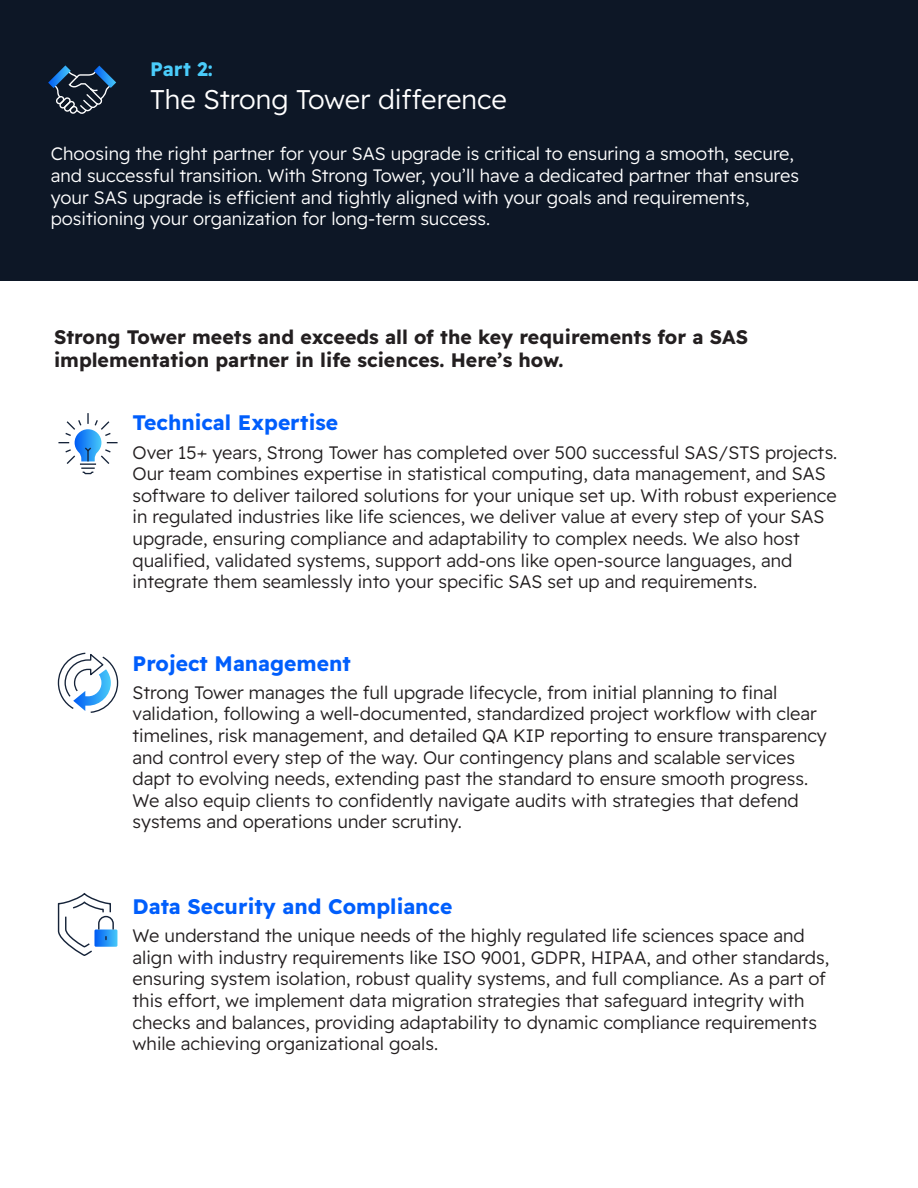
<style>
.page{position:relative;width:918px;height:1188px;background:#fff}
.page>*{position:absolute;margin:0;border:0;box-sizing:border-box;transform-origin:0 0}
.t1{font:27px "Readex Pro";color:#fff}
.t2{font:21px "Readex Pro";color:#005efc}
.t3{font:19.5px/23.4px "Readex Pro";color:#231f20}
.t4{font:19.5px "Readex Pro";color:#4accfa}
.t5{font:18px/21.6px "Readex Pro";color:#231f20}
.t6{font:18px/21.6px "Readex Pro";color:#fff}
</style>
<div class="page">
<div style="left:0;top:0;width:918px;height:281px;background:#0d1726"></div>
<svg style="left:48px;top:65px;width:68px;height:49px"></svg>
<svg style="left:58px;top:413px;width:60px;height:62px"></svg>
<svg style="left:57px;top:652px;width:62px;height:61px"></svg>
<svg style="left:57px;top:893px;width:60px;height:63px"></svg>
<p class="t4" style="left:150px;top:58px;width:64px">Part 2:</p>
<p class="t1" style="left:150px;top:84px;width:358px">The Strong Tower difference</p>
<p class="t6" style="left:51px;top:143px;width:750px">Choosing the right partner for your SAS upgrade is critical to ensuring a smooth, secure, and successful transition. With Strong Tower, you’ll have a dedicated partner that ensures your SAS upgrade is efficient and tightly aligned with your goals and requirements, positioning your organization for long-term success.</p>
<p class="t3" style="left:54px;top:325px;width:696px">Strong Tower meets and exceeds all of the key requirements for a SAS implementation partner in life sciences. Here’s how.</p>
<p class="t2" style="left:133px;top:411px;width:207px">Technical Expertise</p>
<p class="t5" style="left:133px;top:442px;width:706px">Over 15+ years, Strong Tower has completed over 500 successful SAS/STS projects.<br>Our team combines expertise in statistical computing, data management, and SAS software to deliver tailored solutions for your unique set up. With robust experience in regulated industries like life sciences, we deliver value at every step of your SAS upgrade, ensuring compliance and adaptability to complex needs. We also host qualified, validated systems, support add-ons like open-source languages, and integrate them seamlessly into your specific SAS set up and requirements.</p>
<p class="t2" style="left:133px;top:651px;width:220px">Project Management</p>
<p class="t5" style="left:133px;top:682px;width:696px">Strong Tower manages the full upgrade lifecycle, from initial planning to final validation, following a well-documented, standardized project workflow with clear timelines, risk management, and detailed QA KIP reporting to ensure transparency and control every step of the way. Our contingency plans and scalable services dapt to evolving needs, extending past the standard to ensure smooth progress.<br>We also equip clients to confidently navigate audits with strategies that defend systems and operations under scrutiny.</p>
<p class="t2" style="left:133px;top:894px;width:321px">Data Security and Compliance</p>
<p class="t5" style="left:133px;top:925px;width:698px">We understand the unique needs of the highly regulated life sciences space and align with industry requirements like ISO 9001, GDPR, HIPAA, and other standards, ensuring system isolation, robust quality systems, and full compliance. As a part of this effort, we implement data migration strategies that safeguard integrity with checks and balances, providing adaptability to dynamic compliance requirements while achieving organizational goals.</p>
</div>
